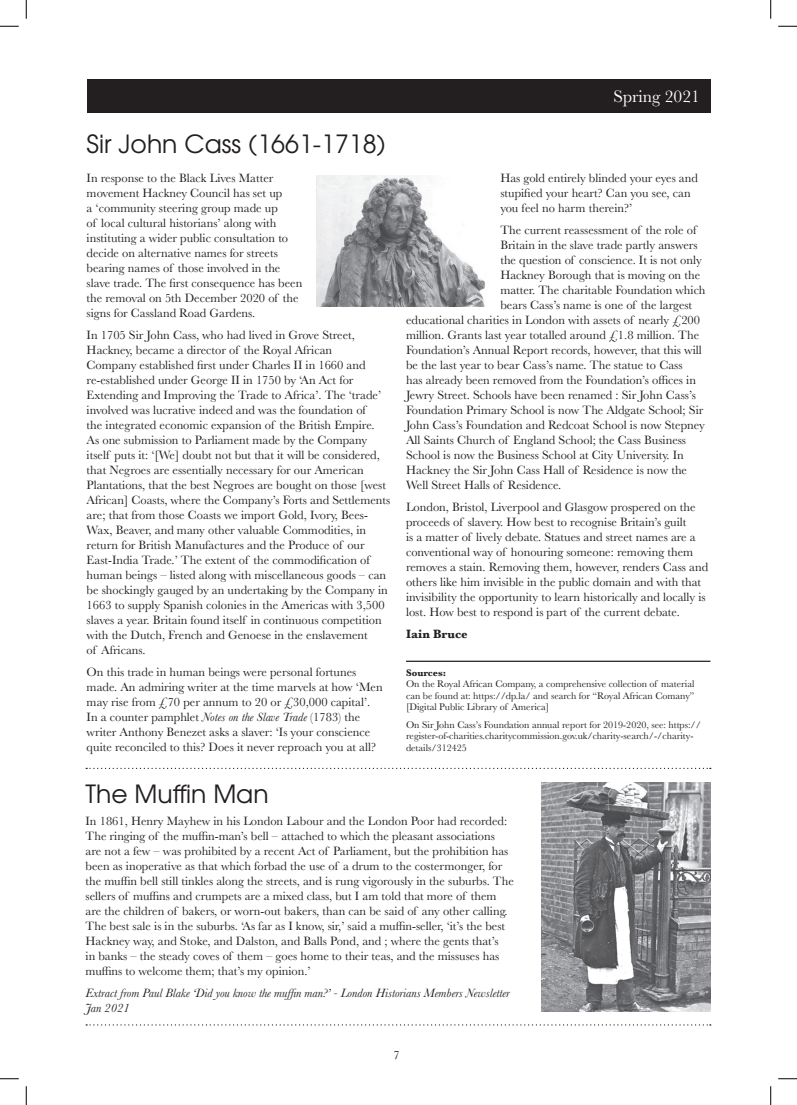
<style>
.page{position:relative;width:797px;height:1105px;background:#fff}
.page>*{position:absolute;margin:0;border:0;box-sizing:border-box;transform-origin:0 0}
.TITLE_-_SPAN{font:25px "Te X Gyre Adventor";color:#231f20}
.t1{font:17.5px "Baskerville";color:#fff}
.t2{font:12.5px/15px "Baskerville";color:#231f20}
.t3{font:italic 12.5px/15px "Baskerville";color:#231f20}
.t4{font:700 12.5px "Baskerville";color:#231f20}
.t5{font:10px/11.2px "Baskerville";color:#231f20;text-align:justify}
.rules{font:700 10px "Baskerville";color:#231f20}
.s1{font-style:italic}
</style>
<div class="page">
<div style="left:86px;top:79px;width:624px;height:34px;background:#231f20"></div>
<svg style="left:86px;top:768px;width:624px;height:1px"></svg>
<hr style="left:406px;top:661px;width:304px;height:1px;background:#231f20">
<svg style="left:86px;top:1024px;width:624px;height:1px"></svg>
<img style="left:541px;top:782px;width:169px;height:230px">
<img style="left:316px;top:176px;width:169px;height:131px">
<svg style="left:0;top:25px;width:19px;height:2px"></svg>
<svg style="left:778px;top:25px;width:19px;height:2px"></svg>
<svg style="left:0;top:1078px;width:19px;height:1px"></svg>
<svg style="left:778px;top:1078px;width:19px;height:1px"></svg>
<svg style="left:25px;top:0;width:2px;height:19px"></svg>
<svg style="left:25px;top:1086px;width:2px;height:19px"></svg>
<svg style="left:770px;top:0;width:1px;height:19px"></svg>
<svg style="left:770px;top:1086px;width:1px;height:19px"></svg>
<p class="TITLE_-_SPAN" style="left:87px;top:124px;width:301px">Sir John Cass (1661-1718)</p>
<p class="t2" style="left:87px;top:171px;width:217px">In response to the Black Lives Matter movement Hackney Council has set up<br>a ‘community steering group made up<br>of local cultural historians’ along with instituting a wider public consultation to decide on alternative names for streets bearing names of those involved in the slave trade. The first consequence has been the removal on 5th December 2020 of the signs for Cassland Road Gardens.</p>
<p class="t2" style="left:87px;top:328px;width:305px">In 1705 Sir John Cass, who had lived in Grove Street, Hackney, became a director of the Royal African<br>Company established first under Charles II in 1660 and re-established under George II in 1750 by ‘An Act for Extending and Improving the Trade to Africa’. The ‘trade’ involved was lucrative indeed and was the foundation of<br>the integrated economic expansion of the British Empire.<br>As one submission to Parliament made by the Company itself puts it: ‘[We] doubt not but that it will be considered, that Negroes are essentially necessary for our American Plantations, that the best Negroes are bought on those [west African] Coasts, where the Company’s Forts and Settlements are; that from those Coasts we import Gold, Ivory, Bees-Wax, Beaver, and many other valuable Commodities, in return for British Manufactures and the Produce of our East-India Trade.’ The extent of the commodification of human beings – listed along with miscellaneous goods – can be shockingly gauged by an undertaking by the Company in 1663 to supply Spanish colonies in the Americas with 3,500 slaves a year. Britain found itself in continuous competition with the Dutch, French and Genoese in the enslavement<br>of Africans.</p>
<p class="t2" style="left:87px;top:665px;width:297px">On this trade in human beings were personal fortunes made. An admiring writer at the time marvels at how ‘Men may rise from £70 per annum to 20 or £30,000 capital’.<br>In a counter pamphlet <span class="s1">Notes on the Slave Trade</span> (1783) the writer Anthony Benezet asks a slaver: ‘Is your conscience quite reconciled to this? Does it never reproach you at all?</p>
<h2 class="t1" style="left:613px;top:85px;width:88px">Spring 2021</h2>
<p class="t2" style="left:500px;top:171px;width:199px">Has gold entirely blinded your eyes and stupified your heart? Can you see, can you feel no harm therein?’</p>
<p class="t2" style="left:500px;top:223px;width:197px">The current reassessment of the role of</p>
<p class="t2" style="left:500px;top:238px;width:199px">Britain in the slave trade partly answers</p>
<p class="t2" style="left:500px;top:253px;width:203px">the question of conscience. It is not only</p>
<p class="t2" style="left:500px;top:268px;width:201px">Hackney Borough that is moving on the</p>
<p class="t2" style="left:500px;top:283px;width:207px">matter. The charitable Foundation which</p>
<p class="t2" style="left:500px;top:298px;width:193px">bears Cass’s name is one of the largest</p>
<p class="t2" style="left:406px;top:313px;width:295px">educational charities in London with assets of nearly £200</p>
<p class="t2" style="left:406px;top:328px;width:294px">million. Grants last year totalled around £1.8 million. The</p>
<p class="t2" style="left:406px;top:343px;width:297px">Foundation’s Annual Report records, however, that this will</p>
<p class="t2" style="left:406px;top:358px;width:278px">be the last year to bear Cass’s name. The statue to Cass</p>
<p class="t2" style="left:406px;top:373px;width:291px">has already been removed from the Foundation’s offices in</p>
<p class="t2" style="left:406px;top:388px;width:291px">Jewry Street. Schools have been renamed : Sir John Cass’s</p>
<p class="t2" style="left:406px;top:403px;width:299px">Foundation Primary School is now The Aldgate School; Sir</p>
<p class="t2" style="left:406px;top:418px;width:300px">John Cass’s Foundation and Redcoat School is now Stepney</p>
<p class="t2" style="left:406px;top:433px;width:281px">All Saints Church of England School; the Cass Business</p>
<p class="t2" style="left:406px;top:448px;width:279px">School is now the Business School at City University. In</p>
<p class="t2" style="left:406px;top:463px;width:282px">Hackney the Sir John Cass Hall of Residence is now the</p>
<p class="t2" style="left:406px;top:478px;width:157px">Well Street Halls of Residence.</p>
<p class="t2" style="left:406px;top:500px;width:303px">London, Bristol, Liverpool and Glasgow prospered on the proceeds of slavery. How best to recognise Britain’s guilt<br>is a matter of lively debate. Statues and street names are a conventional way of honouring someone: removing them removes a stain. Removing them, however, renders Cass and others like him invisible in the public domain and with that invisibility the opportunity to learn historically and locally is lost. How best to respond is part of the current debate.</p>
<p class="t4" style="left:406px;top:625px;width:63px">Iain Bruce</p>
<p class="rules" style="left:406px;top:666px;width:42px">Sources:</p>
<p class="t5" style="left:406px;top:679px;width:290px">On the Royal African Company, a comprehensive collection of material can be found at: https://dp.la/ and search for “Royal African Comany” [Digital Public Library of America]</p>
<p class="t5" style="left:406px;top:719px;width:296px;text-align:left">On Sir John Cass’s Foundation annual report for 2019-2020, see: https:// register-of-charities.charitycommission.gov.uk/charity-search/-/charity&shy;details/312425</p>
<p class="TITLE_-_SPAN" style="left:86px;top:774px;width:119px">The MuffinMan</p>
<p class="t2" style="left:86px;top:813px;width:430px">In 1861, Henry Mayhew in his London Labour and the London Poor had recorded:<br>The ringing of the muffin-man’s bell – attached to which the pleasant associations<br>are not a few – was prohibited by a recent Act of Parliament, but the prohibition has been as inoperative as that which forbad the use of a drum to the costermonger, for the muffin bell still tinkles along the streets, and is rung vigorously in the suburbs. The sellers of muffins and crumpets are a mixed class, but I am told that more of them are the children of bakers, or worn-out bakers, than can be said of any other calling.<br>The best sale is in the suburbs. ‘As far as I know, sir,’ said a muffin-seller, ‘it’s the best Hackney way, and Stoke, and Dalston, and Balls Pond, and ; where the gents that’s<br>in banks – the steady coves of them – goes home to their teas, and the missuses has muffins to welcome them; that’s my opinion.’</p>
<p class="t3" style="left:86px;top:985px;width:426px">Extract from Paul Blake ‘Did you know the muffin man?’ - London Historians Members Newsletter<br>Jan 2021</p>
<p class="t2" style="left:393px;top:1047px;width:8px">7</p>
</div>
